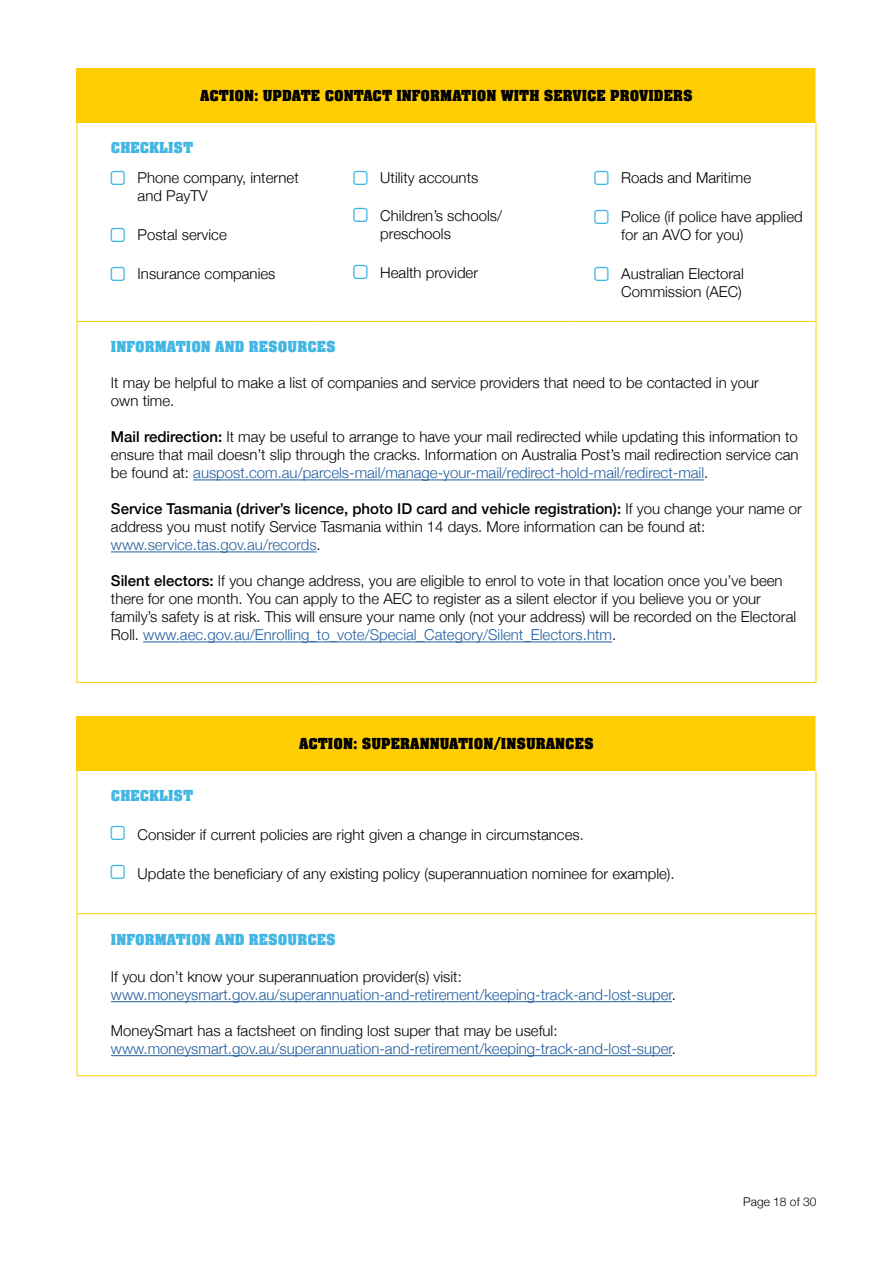
<style>
.page{position:relative;width:893px;height:1263px;background:#fff}
.page>*{position:absolute;margin:0;border:0;box-sizing:border-box;transform-origin:0 0}
.t1{font:700 16.5px "Aachen Com";color:#000}
.t2{font:700 16.5px "Aachen Com";color:#43b6e3}
.t3{font:300 15px/18px "Helvetica Neue";color:#000}
.t4{font:300 15px/18px "Helvetica Neue";color:#215e9e}
.t5{font:300 12px "Helvetica Neue";color:#000}
.s1{font-weight:500}
.s2{color:#215e9e}
.s3{color:#000}
</style>
<div class="page">
<div style="left:77px;top:716px;width:739px;height:55px;background:#ffcd03"></div>
<hr style="left:77px;top:914px;width:1px;height:161px;background:#ffcd03">
<hr style="left:816px;top:914px;width:1px;height:161px;background:#ffcd03">
<hr style="left:77px;top:1075px;width:739px;height:1px;background:#ffcd03">
<hr style="left:77px;top:771px;width:1px;height:142px;background:#ffcd03">
<hr style="left:816px;top:771px;width:1px;height:142px;background:#ffcd03">
<hr style="left:77px;top:913px;width:739px;height:1px;background:#ffcd03">
<hr style="left:111px;top:1001px;width:561px;height:1px;background:#215e9e">
<hr style="left:111px;top:1055px;width:561px;height:1px;background:#215e9e">
<div style="left:77px;top:68px;width:739px;height:54px;background:#ffcd03"></div>
<hr style="left:77px;top:122px;width:1px;height:46px;background:#ffcd03">
<hr style="left:816px;top:122px;width:1px;height:46px;background:#ffcd03">
<hr style="left:77px;top:322px;width:1px;height:360px;background:#ffcd03">
<hr style="left:816px;top:322px;width:1px;height:360px;background:#ffcd03">
<hr style="left:77px;top:682px;width:243px;height:1px;background:#ffcd03">
<hr style="left:320px;top:682px;width:253px;height:1px;background:#ffcd03">
<hr style="left:573px;top:682px;width:243px;height:1px;background:#ffcd03">
<hr style="left:77px;top:168px;width:1px;height:153px;background:#ffcd03">
<hr style="left:816px;top:168px;width:1px;height:153px;background:#ffcd03">
<hr style="left:77px;top:321px;width:243px;height:1px;background:#ffcd03">
<hr style="left:320px;top:321px;width:253px;height:1px;background:#ffcd03">
<hr style="left:573px;top:321px;width:243px;height:1px;background:#ffcd03">
<hr style="left:193px;top:479px;width:511px;height:1px;background:#215e9e">
<hr style="left:111px;top:551px;width:206px;height:1px;background:#215e9e">
<hr style="left:143px;top:641px;width:469px;height:1px;background:#215e9e">
<p class="t1" style="left:200px;top:86px;width:494px">ACTION: UPDATE CONTACT INFORMATION WITH SERVICE PROVIDERS</p>
<p class="t2" style="left:111px;top:138px;width:84px">CHECKLIST</p>
<p class="t3" style="left:138px;top:168px;width:163px">Phone company, internet and PayTV</p>
<p class="t3" style="left:138px;top:225px;width:91px">Postal service</p>
<p class="t3" style="left:138px;top:264px;width:139px">Insurance companies</p>
<p class="t3" style="left:380px;top:168px;width:100px">Utility accounts</p>
<p class="t3" style="left:380px;top:205px;width:123px">Children’s schools/ preschools</p>
<p class="t3" style="left:380px;top:262px;width:99px">Health provider</p>
<p class="t3" style="left:621px;top:168px;width:131px">Roads and Maritime</p>
<p class="t3" style="left:621px;top:207px;width:183px">Police (if police have applied for an AVO for you)</p>
<p class="t3" style="left:621px;top:264px;width:124px">Australian Electoral<br>Commission (AEC)</p>
<p class="t2" style="left:111px;top:338px;width:226px">INFORMATION AND RESOURCES</p>
<p class="t3" style="left:111px;top:373px;width:649px">It may be helpful to make a list of companies and service providers that need to be contacted in your own time.</p>
<p class="t3" style="left:111px;top:427px;width:689px;text-align:justify"><span class="s1">Mail redirection:</span> It may be useful to arrange to have your mail redirected while updating this information to ensure that mail doesn’t slip through the cracks. Information on Australia Post’s mail redirection service can be found at: <span class="s2">auspost.com.au/parcels-mail/manage-your-mail/redirect-hold-mail/redirect-mail</span>.</p>
<p class="t3" style="left:111px;top:499px;width:692px"><span class="s1">Service Tasmania (driver’s licence, photo ID card and vehicle registration):</span> If you change your name or address you must notify Service Tasmania within 14 days. More information can be found at: <span class="s2">www.service.tas.gov.au/records</span>.</p>
<p class="t3" style="left:111px;top:571px;width:687px"><span class="s1">Silent electors:</span> If you change address, you are eligible to enrol to vote in that location once you’ve been there for one month. You can apply to the AEC to register as a silent elector if you believe you or your family’s safety is at risk. This will ensure your name only (not your address) will be recorded on the Electoral Roll. <span class="s2">www.aec.gov.au/Enrolling_to_vote/Special_Category/Silent_Electors.htm</span>.</p>
<p class="t1" style="left:299px;top:734px;width:296px">ACTION: SUPERANNUATION/INSURANCES</p>
<p class="t2" style="left:111px;top:787px;width:84px">CHECKLIST</p>
<p class="t3" style="left:138px;top:825px;width:448px">Consider if current policies are right given a change in circumstances.</p>
<p class="t3" style="left:138px;top:864px;width:539px">Update the beneficiary of any existing policy (superannuation nominee for example).</p>
<p class="t2" style="left:111px;top:930px;width:226px">INFORMATION AND RESOURCES</p>
<p class="t4" style="left:111px;top:967px;width:567px"><span class="s3">If you don’t know your superannuation provider(s) visit: </span>www.moneysmart.gov.au/superannuation-and-retirement/keeping-track-and-lost-super<span class="s3">.</span></p>
<p class="t4" style="left:111px;top:1021px;width:567px"><span class="s3">MoneySmart has a factsheet on finding lost super that may be useful: </span>www.moneysmart.gov.au/superannuation-and-retirement/keeping-track-and-lost-super<span class="s3">.</span></p>
<p class="t5" style="left:743px;top:1191px;width:75px">Page 18 of 30</p>
</div>
